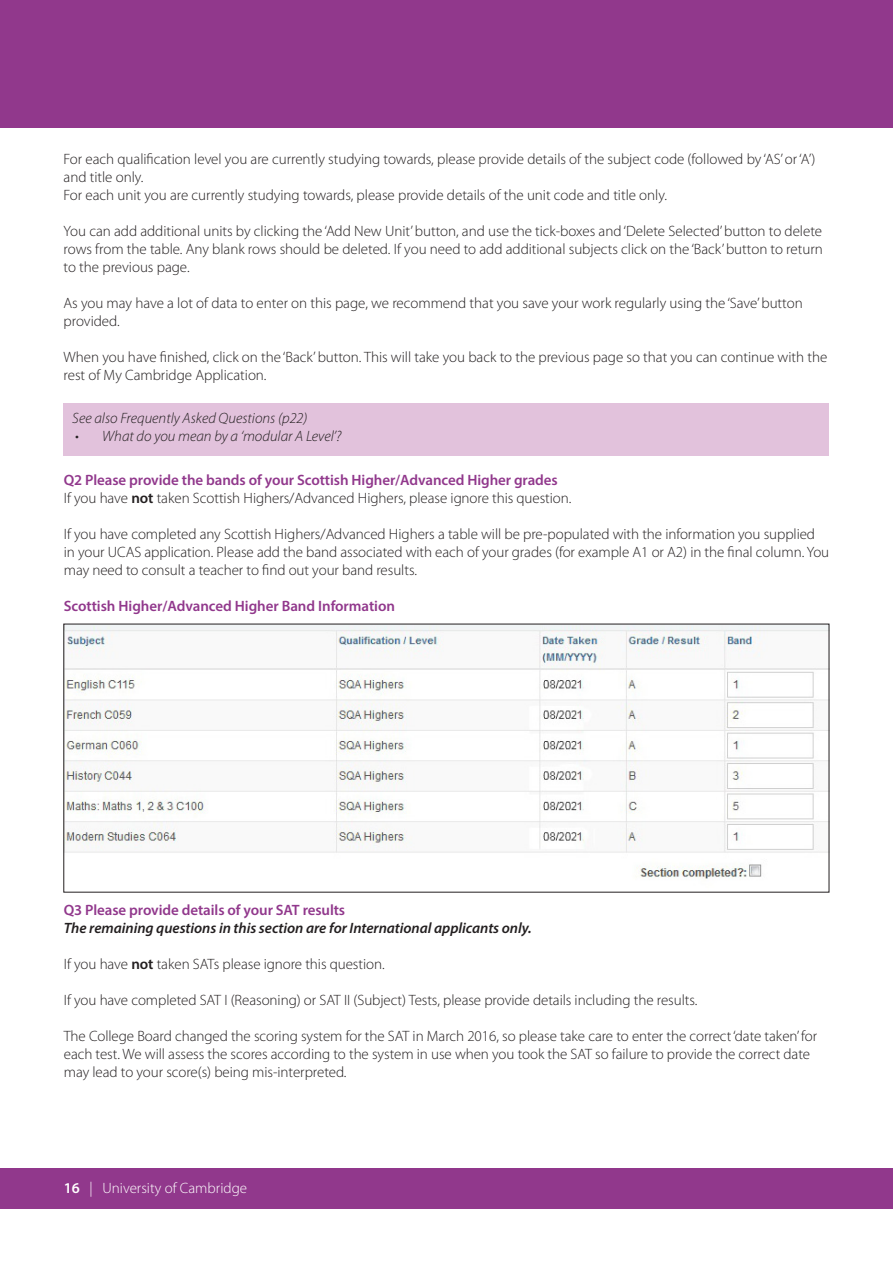
<style>
.page{position:relative;width:893px;height:1263px;background:#fff}
.page>*{position:absolute;margin:0;border:0;box-sizing:border-box;transform-origin:0 0}
.t1{font:300 15px/18px "Myriad Pro";letter-spacing:-.005em;color:#231f20}
.t2{font:600 15px "Myriad Pro";letter-spacing:-.005em;color:#91388c}
.t3{font:italic 300 15px "Myriad Pro";color:#231f20}
.t4{font:italic 600 15px "Myriad Pro";letter-spacing:-.005em;color:#231f20}
.t5{font:300 15px "Myriad Pro";color:#fff}
.s1{font-weight:600}
</style>
<div class="page">
<div style="left:0;top:0;width:893px;height:128px;background:#91388c"></div>
<div style="left:0;top:1168px;width:893px;height:41px;background:#91388c"></div>
<div style="left:64px;top:403px;width:765px;height:53px;background:#e2c2dc"></div>
<img style="left:66px;top:626px;width:761px;height:254px">
<p class="t1" style="left:64px;top:151px;width:753px">For each qualification level you are currently studying towards, please provide details of the subject code (followed by ‘AS’ or ‘A’) and title only.</p>
<p class="t1" style="left:64px;top:187px;width:605px">For each unit you are currently studying towards, please provide details of the unit code and title only.</p>
<p class="t1" style="left:64px;top:223px;width:761px;text-align:justify">You can add additional units by clicking the ‘Add New Unit’ button, and use the tick-boxes and ‘Delete Selected’ button to delete rows from the table. Any blank rows should be deleted. If you need to add additional subjects click on the ‘Back’ button to return to the previous page.</p>
<p class="t1" style="left:64px;top:295px;width:741px">As you may have a lot of data to enter on this page, we recommend that you save your work regularly using the ‘Save’ button provided.</p>
<p class="t1" style="left:64px;top:349px;width:765px">When you have finished, click on the ‘Back’ button. This will take you back to the previous page so that you can continue with the rest of My Cambridge Application.</p>
<p class="t3" style="left:72px;top:410px;width:237px">See also Frequently Asked Questions (p22)</p>
<p class="t3" style="left:75px;top:428px;width:268px">• What do you mean by a ‘modular A Level’?</p>
<p class="t2" style="left:64px;top:470px;width:495px">Q2 Please provide the bands of your Scottish Higher/Advanced Higher grades</p>
<p class="t1" style="left:64px;top:489px;width:509px">If you have <span class="s1">not</span> taken Scottish Highers/Advanced Highers, please ignore this question.</p>
<p class="t1" style="left:64px;top:525px;width:767px">If you have completed any Scottish Highers/Advanced Highers a table will be pre-populated with the information you supplied in your UCAS application. Please add the band associated with each of your grades (for example A1 or A2) in the final column. You may need to consult a teacher to find out your band results.</p>
<p class="t2" style="left:64px;top:596px;width:333px">Scottish Higher/Advanced Higher Band Information</p>
<p class="t2" style="left:64px;top:900px;width:283px">Q3 Please provide details of your SAT results</p>
<p class="t4" style="left:64px;top:918px;width:470px">The remaining questions in this section are for International applicants only.</p>
<p class="t1" style="left:64px;top:955px;width:322px">If you have <span class="s1">not</span> taken SATs please ignore this question.</p>
<p class="t1" style="left:64px;top:991px;width:635px">If you have completed SAT I (Reasoning) or SAT II (Subject) Tests, please provide details including the results.</p>
<p class="t1" style="left:64px;top:1027px;width:755px">The College Board changed the scoring system for the SAT in March 2016, so please take care to enter the correct ‘date taken’ for each test. We will assess the scores according to the system in use when you took the SAT so failure to provide the correct date may lead to your score(s) being mis-interpreted.</p>
<p class="t5" style="left:64px;top:1179px;width:185px"><span class="s1">16</span> | University of Cambridge</p>
</div>
